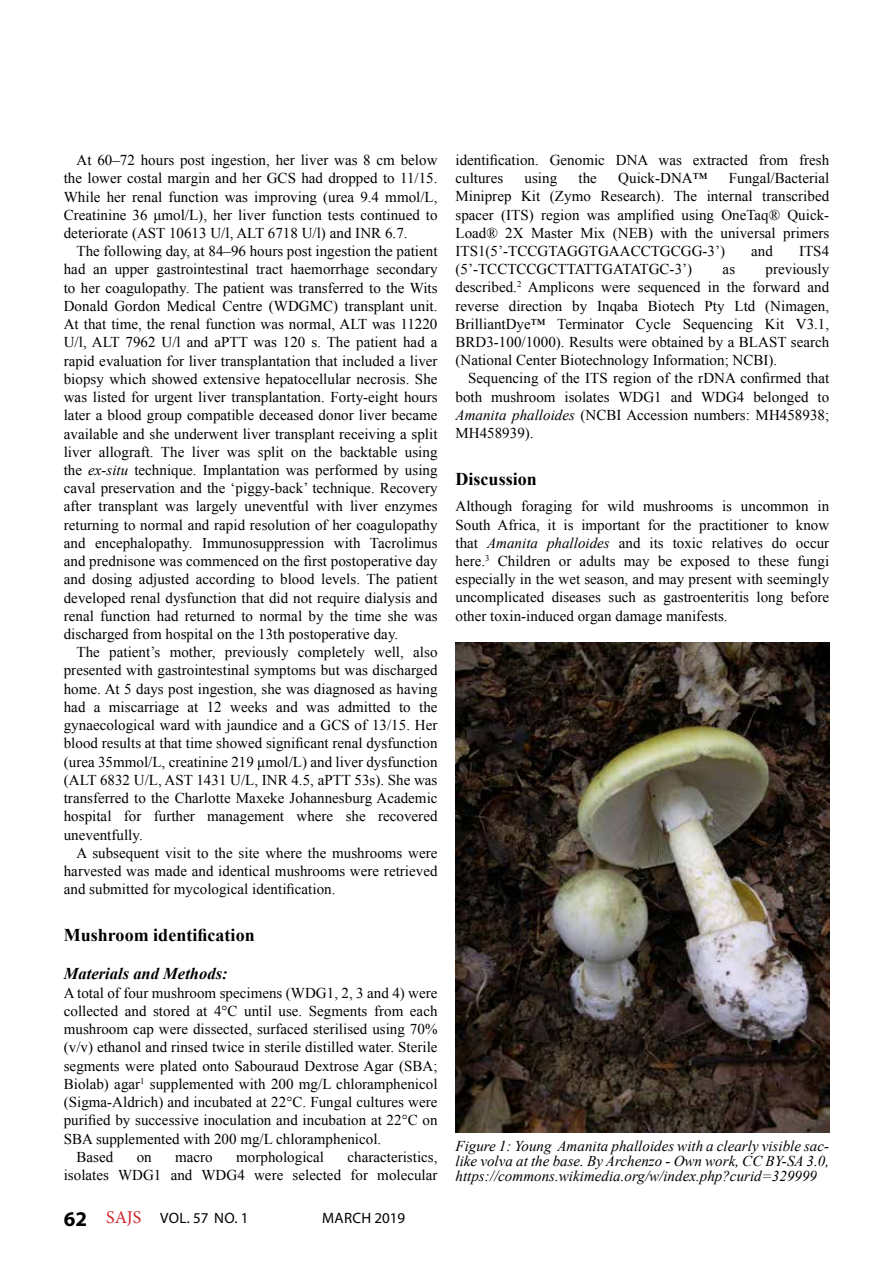
<style>
.page{position:relative;width:893px;height:1263px;background:#fff}
.page>*{position:absolute;margin:0;border:0;box-sizing:border-box;transform-origin:0 0}
.t1{font:700 18px "Times New Roman";color:#000}
.t2{font:italic 700 16.5px "Times New Roman";color:#000}
.t3{font:15px/18.3px "Times New Roman";color:#000;text-align:justify}
.t4{font:italic 15px/15px "Times New Roman";color:#000;text-align:justify}
.t5{font:15px "Myriad Pro";letter-spacing:.02em;color:#000}
.s1{font-style:italic}
.s2{font-weight:700;font-size:21px}
.s3{font-family:"Minion Pro";font-size:18px;color:#d2232a}
</style>
<div class="page">
<img style="left:455px;top:643px;width:374px;height:489px">
<p class="t3" style="left:64px;top:151px;width:375px;text-indent:13px">At 60–72 hours post ingestion, her liver was 8 cm below the lower costal margin and her GCS had dropped to 11/15.<br>While her renal function was improving (urea 9.4 mmol/L, Creatinine 36 μmol/L), her liver function tests continued to deteriorate (AST 10613 U/l, ALT 6718 U/l) and INR 6.7.</p>
<p class="t3" style="left:64px;top:242px;width:375px;text-indent:13px">The following day, at 84–96 hours post ingestion the patient had an upper gastrointestinal tract haemorrhage secondary to her coagulopathy. The patient was transferred to the Wits Donald Gordon Medical Centre (WDGMC) transplant unit.<br>At that time, the renal function was normal, ALT was 11220<br>U/l, ALT 7962 U/l and aPTT was 120 s. The patient had a rapid evaluation for liver transplantation that included a liver biopsy which showed extensive hepatocellular necrosis. She was listed for urgent liver transplantation. Forty-eight hours later a blood group compatible deceased donor liver became available and she underwent liver transplant receiving a split liver allograft. The liver was split on the backtable using the <span class="s1">ex-situ</span> technique. Implantation was performed by using caval preservation and the ‘piggy-back’ technique. Recovery after transplant was largely uneventful with liver enzymes returning to normal and rapid resolution of her coagulopathy and encephalopathy. Immunosuppression with Tacrolimus and prednisone was commenced on the first postoperative day and dosing adjusted according to blood levels. The patient developed renal dysfunction that did not require dialysis and renal function had returned to normal by the time she was discharged from hospital on the 13th postoperative day.</p>
<p class="t3" style="left:64px;top:643px;width:375px;text-indent:13px">The patient’s mother, previously completely well, also presented with gastrointestinal symptoms but was discharged home. At 5 days post ingestion, she was diagnosed as having had a miscarriage at 12 weeks and was admitted to the gynaecological ward with jaundice and a GCS of 13/15. Her blood results at that time showed significant renal dysfunction (urea 35mmol/L, creatinine 219 μmol/L) and liver dysfunction (ALT 6832 U/L, AST 1431 U/L, INR 4.5, aPTT 53s). She was transferred to the Charlotte Maxeke Johannesburg Academic hospital for further management where she recovered uneventfully.</p>
<p class="t3" style="left:64px;top:843px;width:375px;text-indent:13px">A subsequent visit to the site where the mushrooms were harvested was made and identical mushrooms were retrieved and submitted for mycological identification.</p>
<p class="t1" style="left:64px;top:923px;width:192px">Mushroom identification</p>
<p class="t2" style="left:64px;top:962px;width:165px">Materials and Methods:</p>
<p class="t3" style="left:64px;top:983px;width:375px">A total of four mushroom specimens (WDG1, 2, 3 and 4) were</p>
<p class="t3" style="left:64px;top:1001px;width:375px">collected and stored at 4°C until use. Segments from each</p>
<p class="t3" style="left:64px;top:1020px;width:375px">mushroom cap were dissected, surfaced sterilised using 70%</p>
<p class="t3" style="left:64px;top:1038px;width:375px">(v/v) ethanol and rinsed twice in sterile distilled water. Sterile</p>
<p class="t3" style="left:64px;top:1056px;width:375px">segments were plated onto Sabouraud Dextrose Agar (SBA;</p>
<p class="t3" style="left:64px;top:1074px;width:375px">Biolab) agar<sup>1</sup> supplemented with 200 mg/L chloramphenicol</p>
<p class="t3" style="left:64px;top:1093px;width:375px">(Sigma-Aldrich) and incubated at 22°C. Fungal cultures were</p>
<p class="t3" style="left:64px;top:1111px;width:375px">purified by successive inoculation and incubation at 22°C on</p>
<p class="t3" style="left:64px;top:1129px;width:319px">SBA supplemented with 200 mg/L chloramphenicol.</p>
<p class="t3" style="left:77px;top:1147px;width:38px">Based</p>
<p class="t3" style="left:137px;top:1147px;width:17px">on</p>
<p class="t3" style="left:175px;top:1147px;width:39px">macro</p>
<p class="t3" style="left:236px;top:1147px;width:89px">morphological</p>
<p class="t3" style="left:64px;top:1147px;width:375px;text-align:right">characteristics,<br>isolates WDG1 and WDG4 were selected for molecular</p>
<p class="t5" style="left:64px;top:1209px;width:186px"><span class="s2">62</span> <span class="s3">SAJS</span> VOL. 57 NO. 1</p>
<p class="t5" style="left:322px;top:1209px;width:84px">MARCH 2019</p>
<p class="t3" style="left:455px;top:151px;width:375px">identification. Genomic DNA was extracted from fresh cultures</p>
<p class="t3" style="left:455px;top:169px;width:375px;text-indent:273px">Fungal/Bacterial Miniprep Kit (Zymo Research). The internal transcribed spacer (ITS) region was amplified using OneTaq® Quick-Load® 2X Master Mix (NEB) with the universal primers ITS1(5’-TCCGTAGGTGAACCTGCGG-3’)</p>
<p class="t3" style="left:525px;top:169px;width:34px">using</p>
<p class="t3" style="left:578px;top:169px;width:20px">the</p>
<p class="t3" style="left:618px;top:169px;width:91px">Quick-DNA™</p>
<p class="t3" style="left:751px;top:242px;width:23px">and</p>
<p class="t3" style="left:799px;top:242px;width:32px">ITS4</p>
<p class="t3" style="left:455px;top:260px;width:375px;text-indent:310px">previously described.<sup>2</sup> Amplicons were sequenced in the forward and reverse direction by Inqaba Biotech Pty Ltd (Nimagen, BrilliantDye™ Terminator Cycle Sequencing Kit V3.1, BRD3-100/1000). Results were obtained by a BLAST search (National Center Biotechnology Information; NCBI).</p>
<p class="t3" style="left:455px;top:369px;width:375px;text-indent:13px">Sequencing of the ITS region of the rDNA confirmed that both mushroom isolates WDG1 and WDG4 belonged to <span class="s1">Amanita phalloides</span> (NCBI Accession numbers: MH458938; MH458939).</p>
<p class="t1" style="left:455px;top:466px;width:83px">Discussion</p>
<p class="t3" style="left:455px;top:497px;width:375px">Although foraging for wild mushrooms is uncommon in South Africa, it is important for the practitioner to know that <span class="s1">Amanita phalloides</span> and its toxic relatives do occur here.<sup>3</sup> Children or adults may be exposed to these fungi especially in the wet season, and may present with seemingly uncomplicated diseases such as gastroenteritis long before other toxin-induced organ damage manifests.</p>
<p class="t3" style="left:455px;top:260px;width:238px">(5’-TCCTCCGCTTATTGATATGC-3’)</p>
<p class="t3" style="left:723px;top:260px;width:14px">as</p>
<p class="t4" style="left:455px;top:1138px;width:375px">Figure 1: Young Amanita phalloides with a clearly visible sac&shy;like volva at the base. By Archenzo - Own work, CC BY-SA 3.0, https://commons.wikimedia.org/w/index.php?curid=329999</p>
</div>
